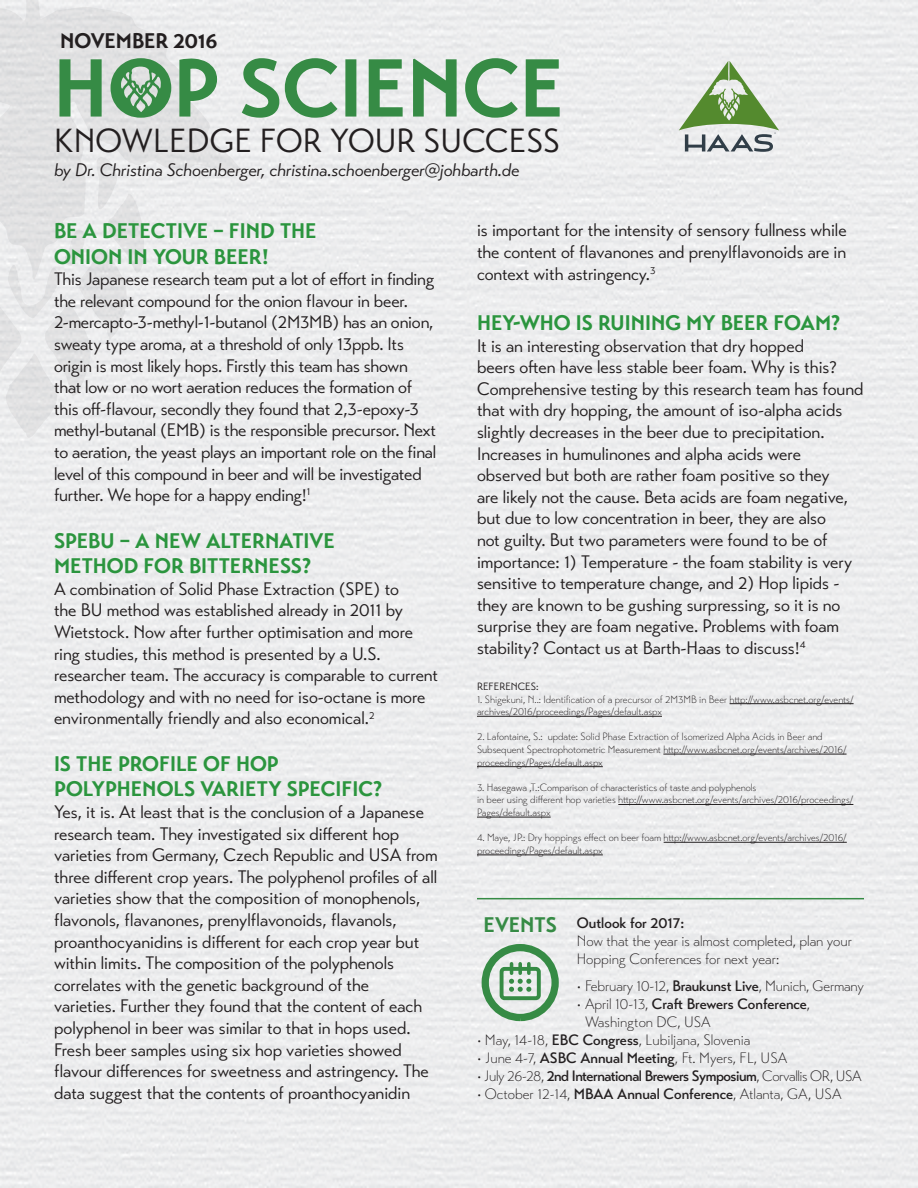
<style>
.page{position:relative;width:918px;height:1188px;background:#fff}
.page>*{position:absolute;margin:0;border:0;box-sizing:border-box;transform-origin:0 0}
.t1{font:33.15px "Transat Standard";letter-spacing:.005em;color:#231f20}
.t2{font:700 21px/25.2px "Transat";color:#2b953e}
.t3{font:700 21px "Transat";color:#231f20}
.t4{font:700 21px "Transat";color:#368b45}
.t5{font:18px/21.6px "Transat Standard";letter-spacing:-.005em;color:#231f20}
.t6{font:italic 18px "Transat Standard";color:#231f20}
.t7{font:300 15px/18px "Transat";color:#231f20}
.t8{font:500 15px "Transat";letter-spacing:-.03em;color:#231f20}
.t9{font:500 15px "Transat";color:#231f20}
.t10{font:300 10.5px/12.6px "Transat";color:#231f20}
.t11{font:10.5px "Transat Standard";color:#231f20}
.t12{font:700 3.6px "Aviano Sans";color:#313e48}
.s1{font-weight:500}
.s2{font-weight:300}
</style>
<div class="page">
<div style="left:0;top:0;width:918px;height:1187px;background:#ededee"></div>
<hr style="left:730px;top:703px;width:124px;height:1px;background:#231f20">
<hr style="left:477px;top:716px;width:185px;height:1px;background:#231f20">
<hr style="left:663px;top:754px;width:184px;height:1px;background:#231f20">
<hr style="left:477px;top:766px;width:126px;height:1px;background:#231f20">
<hr style="left:618px;top:804px;width:235px;height:1px;background:#231f20">
<hr style="left:477px;top:817px;width:74px;height:1px;background:#231f20">
<hr style="left:664px;top:842px;width:183px;height:1px;background:#231f20">
<hr style="left:477px;top:855px;width:126px;height:1px;background:#231f20">
<svg style="left:0;top:0;width:240px;height:280px;background:#e5e6e7"></svg>
<svg style="left:0;top:157px;width:147px;height:289px;background:#e6e7e8"></svg>
<svg style="left:59px;top:58px;width:501px;height:60px;background:#9bc0a3"></svg>
<hr style="left:477px;top:898px;width:387px;height:1px;background:#368b45">
<div style="left:482px;top:944px;width:77px;height:77px;border:7px solid #368b45;border-radius:50%"></div>
<div style="left:500px;top:967px;width:41px;height:33px;border:4px solid #368b45;border-radius:3px"></div>
<svg style="left:510px;top:964px;width:21px;height:9px"></svg>
<svg style="left:509px;top:979px;width:22px;height:13px"></svg>
<svg style="left:679px;top:61px;width:100px;height:91px"></svg>
<p class="t3" style="left:60px;top:28px;width:159px">NOVEMBER 2016</p>
<h1 class="t1" style="left:54px;top:121px;width:507px">KNOWLEDGE FOR YOUR SUCCESS</h1>
<p class="t6" style="left:54px;top:159px;width:467px">by Dr. Christina Schoenberger, christina.schoenberger@johbarth.de</p>
<p class="t12" style="left:774px;top:132px;width:3px">®</p>
<p class="t2" style="left:54px;top:219px;width:264px">BE A DETECTIVE – FIND THE<br>ONION IN YOUR BEER!</p>
<p class="t5" style="left:54px;top:268px;width:384px">This Japanese research team put a lot of effort in finding the relevant compound for the onion flavour in beer.<br>2-mercapto-3-methyl-1-butanol (2M3MB) has an onion, sweaty type aroma, at a threshold of only 13ppb. Its origin is most likely hops. Firstly this team has shown that low or no wort aeration reduces the formation of this off-flavour, secondly they found that 2,3-epoxy-3 methyl-butanal (EMB) is the responsible precursor. Next to aeration, the yeast plays an important role on the final level of this compound in beer and will be investigated further. We hope for a happy ending!<sup>1</sup></p>
<p class="t2" style="left:54px;top:528px;width:282px">SPEBU – A NEW ALTERNATIVE<br>METHOD FOR BITTERNESS?</p>
<p class="t5" style="left:54px;top:578px;width:386px">A combination of Solid Phase Extraction (SPE) to<br>the BU method was established already in 2011 by Wietstock. Now after further optimisation and more ring studies, this method is presented by a U.S. researcher team. The accuracy is comparable to current methodology and with no need for iso-octane is more environmentally friendly and also economical.<sup>2</sup></p>
<p class="t2" style="left:54px;top:751px;width:330px">IS THE PROFILE OF HOP<br>POLYPHENOLS VARIETY SPECIFIC?</p>
<p class="t5" style="left:54px;top:801px;width:385px">Yes, it is. At least that is the conclusion of a Japanese research team. They investigated six different hop varieties from Germany, Czech Republic and USA from three different crop years. The polyphenol profiles of all varieties show that the composition of monophenols, flavonols, flavanones, prenylflavonoids, flavanols, proanthocyanidins is different for each crop year but within limits. The composition of the polyphenols correlates with the genetic background of the<br>varieties. Further they found that the content of each polyphenol in beer was similar to that in hops used.<br>Fresh beer samples using six hop varieties showed flavour differences for sweetness and astringency. The data suggest that the contents of proanthocyanidin</p>
<p class="t5" style="left:477px;top:219px;width:371px;text-align:justify">is important for the intensity of sensory fullness while the content of flavanones and prenylflavonoids are in context with astringency.<sup>3</sup></p>
<p class="t2" style="left:477px;top:310px;width:365px">HEY-WHO IS RUINING MY BEER FOAM?</p>
<p class="t5" style="left:477px;top:335px;width:388px">It is an interesting observation that dry hopped<br>beers often have less stable beer foam. Why is this?<br>Comprehensive testing by this research team has found that with dry hopping, the amount of iso-alpha acids slightly decreases in the beer due to precipitation.<br>Increases in humulinones and alpha acids were observed but both are rather foam positive so they<br>are likely not the cause. Beta acids are foam negative, but due to low concentration in beer, they are also<br>not guilty. But two parameters were found to be of importance: 1) Temperature - the foam stability is very sensitive to temperature change, and 2) Hop lipids - they are known to be gushing surpressing, so it is no surprise they are foam negative. Problems with foam stability? Contact us at Barth-Haas to discuss!<sup>4</sup></p>
<p class="t11" style="left:477px;top:680px;width:63px">REFERENCES:</p>
<p class="t10" style="left:477px;top:693px;width:378px">1. Shigekuni, N..: Identification of a precursor of 2M3MB in Beer http://www.asbcnet.org/events/ archives/2016/proceedings/Pages/default.aspx</p>
<p class="t10" style="left:477px;top:731px;width:371px">2. Lafontaine, S.: update: Solid Phase Extraction of Isomerized Alpha Acids in Beer and<br>Subsequent Spectrophotometric Measurement http://www.asbcnet.org/events/archives/2016/ proceedings/Pages/default.aspx</p>
<p class="t10" style="left:477px;top:781px;width:378px">3. Hasegawa ,T.:Comparison of characteristics of taste and polyphenols<br>in beer using different hop varieties http://www.asbcnet.org/events/archives/2016/proceedings/<br>Pages/default.aspx</p>
<p class="t10" style="left:477px;top:831px;width:371px">4. Maye, JP.: Dry hoppings effect on beer foam http://www.asbcnet.org/events/archives/2016/ proceedings/Pages/default.aspx</p>
<p class="t9" style="left:577px;top:914px;width:109px">Outlook for 2017:</p>
<p class="t7" style="left:577px;top:932px;width:277px">Now that the year is almost completed, plan your<br>Hopping Conferences for next year:</p>
<p class="t7" style="left:577px;top:977px;width:289px">• February 10-12, <span class="s1">Braukunst Live</span>, Munich, Germany</p>
<p class="t7" style="left:585px;top:995px;width:227px;text-indent:-8px">• April 10-13, <span class="s1">Craft Brewers Conference</span>,<br>Washington DC, USA</p>
<p class="t7" style="left:477px;top:1031px;width:275px">• May, 14-18, <span class="s1">EBC Congress</span>, Lubiljana, Slovenia</p>
<p class="t7" style="left:477px;top:1049px;width:312px">• June 4-7, <span class="s1">ASBC Annual Meeting</span>, Ft. Myers, FL, USA</p>
<p class="t8" style="left:477px;top:1067px;width:386px"><span class="s2">• July 26-28,</span> 2nd International Brewers Symposium<span class="s2">, Corvallis OR, USA</span></p>
<p class="t7" style="left:477px;top:1085px;width:366px">• October 12-14, <span class="s1">MBAA Annual Conference</span>, Atlanta, GA, USA</p>
<p class="t4" style="left:483px;top:912px;width:75px">EVENTS</p>
</div>
